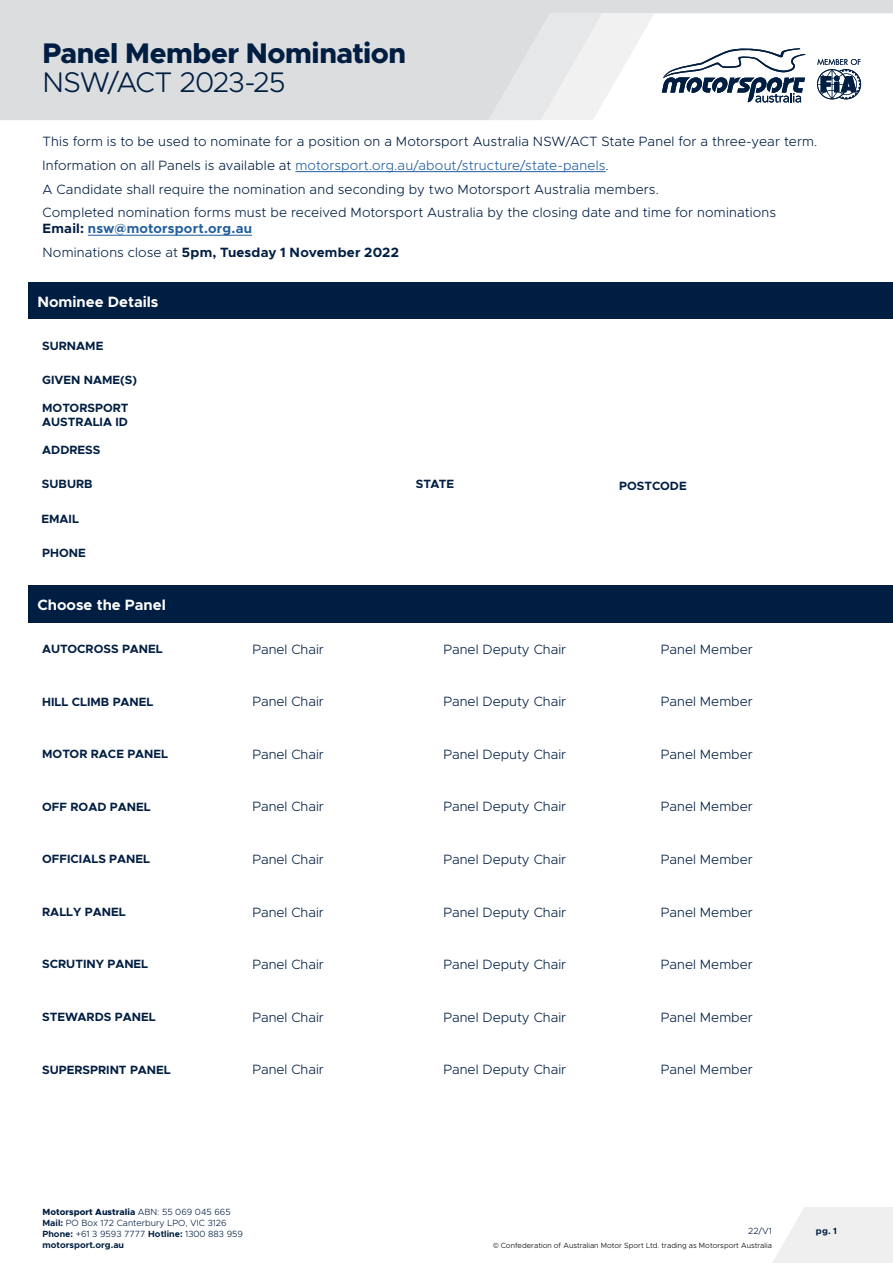
<style>
.page{position:relative;width:893px;height:1263px;background:#fff}
.page>*{position:absolute;margin:0;border:0;box-sizing:border-box;transform-origin:0 0}
.t1{font:800 28.5px "Metropolis";letter-spacing:-.015em;color:#001e42}
.t2{font:300 28.5px "Metropolis";letter-spacing:-.04em;color:#001e42}
.t3{font:700 15px "Metropolis";color:#fff}
.t4{font:300 13.5px/23.7px "Metropolis";color:#001e42}
.t5{font:700 13.5px/23.7px "Metropolis";letter-spacing:.015em;color:#001e42}
.t6{font:700 12px/14.4px "Metropolis";color:#001e42}
.t7{font:300 9px/10.8px "Metropolis";color:#001e42}
.t8{font:700 9px "Metropolis";color:#001e42}
.t9{font:300 7.5px "Metropolis";color:#000}
.s1{color:#215e9e}
.s2{font-weight:300}
.s3{font-weight:800}
.s4{font-weight:700}
.s5{font-family:"Montserrat"}
</style>
<div class="page">
<svg style="left:0;top:0;width:893px;height:120px;fill:#dcddde"></svg>
<svg style="left:483px;top:13px;width:171px;height:107px"></svg>
<svg style="left:773px;top:1207px;width:120px;height:56px"></svg>
<hr style="left:295px;top:171px;width:311px;height:1px;background:#215e9e">
<hr style="left:88px;top:235px;width:164px;height:1px;background:#215e9e">
<div style="left:29px;top:586px;width:864px;height:37px;background:#001e42"></div>
<div style="left:29px;top:283px;width:864px;height:36px;background:#001e42"></div>
<div style="left:29px;top:282px;width:864px;height:36px;background:#001e42"></div>
<h1 class="t1" style="left:43px;top:35px;width:365px">Panel Member Nomination</h1>
<h1 class="t2" style="left:43px;top:64px;width:245px">NSW/ACT 2023-25</h1>
<p class="t4" style="left:43px;top:130px;width:776px">This form is to be used to nominate for a position on a Motorsport Australia NSW/ACT State Panel for a three-year term.<br>Information on all Panels is available at <span class="s1">motorsport.org.au/about/structure/state-panels</span>.<br>A Candidate shall require the nomination and seconding by two Motorsport Australia members.<br>Completed nomination forms must be received Motorsport Australia by the closing date and time for nominations</p>
<p class="t5" style="left:43px;top:217px;width:358px">Email: <span class="s1">nsw@motorsport.org.au<br></span><span class="s2">Nominations close at</span> 5pm, Tuesday 1 November 2022</p>
<p class="t3" style="left:37px;top:292px;width:123px">Nominee Details</p>
<p class="t6" style="left:42px;top:338px;width:63px">SURNAME</p>
<p class="t6" style="left:42px;top:373px;width:96px">GIVEN NAME(S)</p>
<p class="t6" style="left:42px;top:400px;width:88px">MOTORSPORT<br>AUSTRALIA ID</p>
<p class="t6" style="left:42px;top:442px;width:60px">ADDRESS</p>
<p class="t6" style="left:42px;top:477px;width:52px">SUBURB</p>
<p class="t6" style="left:416px;top:477px;width:40px">STATE</p>
<p class="t6" style="left:619px;top:478px;width:69px">POSTCODE</p>
<p class="t6" style="left:42px;top:511px;width:39px">EMAIL</p>
<p class="t6" style="left:42px;top:546px;width:45px">PHONE</p>
<p class="t3" style="left:37px;top:596px;width:130px">Choose the Panel</p>
<p class="t6" style="left:42px;top:642px;width:122px">AUTOCROSS PANEL</p>
<p class="t4" style="left:252px;top:637px;width:73px">Panel Chair</p>
<p class="t4" style="left:443px;top:637px;width:124px">Panel Deputy Chair</p>
<p class="t4" style="left:661px;top:637px;width:93px">Panel Member</p>
<p class="t6" style="left:42px;top:694px;width:113px">HILL CLIMB PANEL</p>
<p class="t4" style="left:252px;top:690px;width:73px">Panel Chair</p>
<p class="t4" style="left:443px;top:690px;width:124px">Panel Deputy Chair</p>
<p class="t4" style="left:661px;top:690px;width:93px">Panel Member</p>
<p class="t6" style="left:42px;top:747px;width:128px">MOTOR RACE PANEL</p>
<p class="t4" style="left:252px;top:742px;width:73px">Panel Chair</p>
<p class="t4" style="left:443px;top:742px;width:124px">Panel Deputy Chair</p>
<p class="t4" style="left:661px;top:742px;width:93px">Panel Member</p>
<p class="t6" style="left:42px;top:799px;width:110px">OFF ROAD PANEL</p>
<p class="t4" style="left:252px;top:795px;width:73px">Panel Chair</p>
<p class="t4" style="left:443px;top:795px;width:124px">Panel Deputy Chair</p>
<p class="t4" style="left:661px;top:795px;width:93px">Panel Member</p>
<p class="t6" style="left:42px;top:852px;width:109px">OFFICIALS PANEL</p>
<p class="t4" style="left:252px;top:847px;width:73px">Panel Chair</p>
<p class="t4" style="left:443px;top:847px;width:124px">Panel Deputy Chair</p>
<p class="t4" style="left:661px;top:847px;width:93px">Panel Member</p>
<p class="t6" style="left:42px;top:904px;width:85px">RALLY PANEL</p>
<p class="t4" style="left:252px;top:900px;width:73px">Panel Chair</p>
<p class="t4" style="left:443px;top:900px;width:124px">Panel Deputy Chair</p>
<p class="t4" style="left:661px;top:900px;width:93px">Panel Member</p>
<p class="t6" style="left:42px;top:957px;width:108px">SCRUTINY PANEL</p>
<p class="t4" style="left:252px;top:952px;width:73px">Panel Chair</p>
<p class="t4" style="left:443px;top:952px;width:124px">Panel Deputy Chair</p>
<p class="t4" style="left:661px;top:952px;width:93px">Panel Member</p>
<p class="t6" style="left:42px;top:1010px;width:115px">STEWARDS PANEL</p>
<p class="t4" style="left:252px;top:1005px;width:73px">Panel Chair</p>
<p class="t4" style="left:443px;top:1005px;width:124px">Panel Deputy Chair</p>
<p class="t4" style="left:661px;top:1005px;width:93px">Panel Member</p>
<p class="t6" style="left:42px;top:1062px;width:130px">SUPERSPRINT PANEL</p>
<p class="t4" style="left:252px;top:1058px;width:73px">Panel Chair</p>
<p class="t4" style="left:443px;top:1058px;width:124px">Panel Deputy Chair</p>
<p class="t4" style="left:661px;top:1058px;width:93px">Panel Member</p>
<p class="t7" style="left:43px;top:1207px;width:202px"><span class="s3">Motorsport Australia</span> ABN: 55 069 045 665<br><span class="s4">Mail:</span> PO Box 172 Canterbury LPO, VIC 3126<br><span class="s4">Phone:</span> +61 3 9593 7777 <span class="s4">Hotline:</span> 1300 883 959 <span class="s4">motorsport.org.au</span></p>
<p class="t7" style="left:748px;top:1225px;width:25px">22/V1</p>
<p class="t8" style="left:816px;top:1225px;width:23px">pg. 1</p>
<p class="t9" style="left:493px;top:1240px;width:280px"><span class="s5">©</span> Confederation of Australian Motor Sport Ltd. trading as Motorsport Australia</p>
</div>
